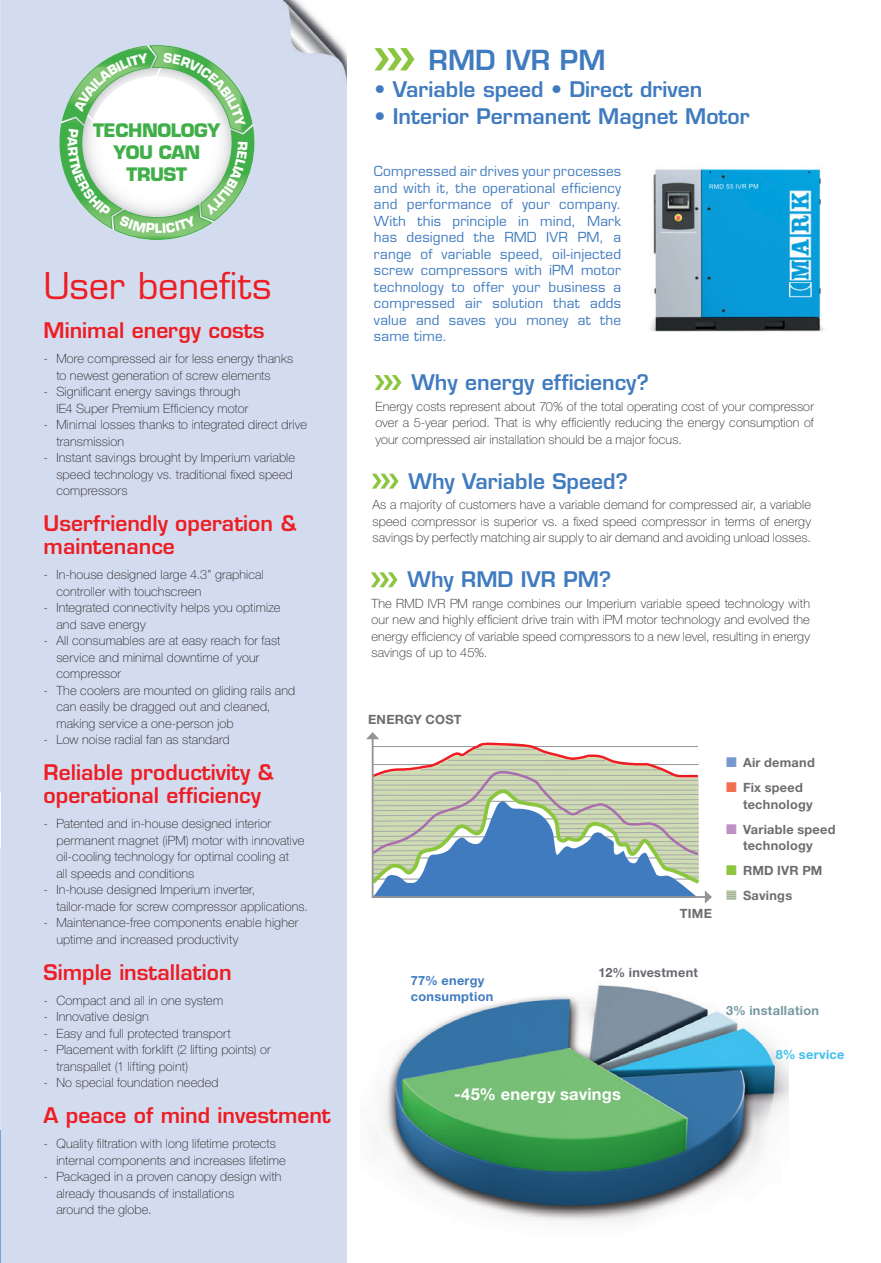
<style>
.page{position:relative;width:881px;height:1263px;background:#fff}
.page>*{position:absolute;margin:0;border:0;box-sizing:border-box;transform-origin:0 0}
.t1{font:36px "Eurostile LT Std";color:#ee1d23}
.t2{font:600 27px "Eurostile LT Std";color:#407bbf}
.t3{font:600 21px/23.1px "Eurostile LT Std";color:#ee1d23}
.t4{font:600 21px "Eurostile LT Std";color:#407bbf}
.t5{font:700 18.15px/21.8px "Eurostile Std";letter-spacing:-.025em;color:#40ae49;text-align:center}
.t6{font:700 16.5px "Helvetica Neue LT Std";letter-spacing:.01em;color:#fff}
.t7{font:13.5px/16.5px "Eurostile LT Std";letter-spacing:.01em;color:#407bbf;text-align:justify}
.t8{font:100 12.75px/16.5px "Helvetica Neue LT Std";letter-spacing:.01em;color:#231f20}
.t9{font:700 12.75px/16.5px "Helvetica Neue LT Std";letter-spacing:.02em;color:#6c6d70}
.t10{font:700 12.75px/16.5px "Helvetica Neue LT Std";letter-spacing:.02em;color:#407bbf}
.t11{font:700 12.75px "Helvetica Neue LT Std";letter-spacing:.02em;color:#7798a1}
.t12{font:700 12.75px "Helvetica Neue LT Std";letter-spacing:.02em;color:#676a72}
.t13{font:700 12.75px "Helvetica Neue LT Std";letter-spacing:.02em;color:#3ebfed}
.s1{font-family:"Arial";font-weight:400;font-size:21px;color:#7899cf}
.s2{font-family:"Arial";font-weight:400;font-size:21px;color:#f36f51}
.s3{font-family:"Arial";font-weight:400;font-size:21px;color:#be93c3}
.s4{font-family:"Arial";font-weight:400;font-size:21px;color:#8bc63e}
.s5{font-family:"Arial";font-weight:400;font-size:21px;color:#bdd4a1}
</style>
<div class="page">
<div style="left:0;top:0;width:346px;height:1263px;background:#d3dcef"></div>
<svg style="left:0;top:1130px;width:1px;height:133px"></svg>
<img style="left:0;top:792px;width:1px;height:56px">
<img style="left:283px;top:0;width:64px;height:86px">
<img style="left:650px;top:169px;width:175px;height:163px">
<img style="left:380px;top:985px;width:408px;height:238px">
<svg style="left:374px;top:48px;width:40px;height:22px"></svg>
<svg style="left:375px;top:375px;width:26px;height:15px"></svg>
<svg style="left:372px;top:474px;width:26px;height:15px"></svg>
<svg style="left:371px;top:572px;width:26px;height:15px"></svg>
<svg style="left:366px;top:732px;width:345px;height:172px"></svg>
<svg style="left:726px;top:892px;width:9px;height:7px"></svg>
<svg style="left:59px;top:45px;width:195px;height:195px"></svg>
<h3 class="t5" style="left:93px;top:119px;width:129px">TECHNOLOGY<br>YOU CAN<br>TRUST</h3>
<h1 class="t1" style="left:44px;top:264px;width:229px">User benefits</h1>
<h3 class="t3" style="left:44px;top:319px;width:222px">Minimal energy costs</h3>
<p class="t8" style="left:56px;top:351px;width:238px;text-indent:-13px">- More compressed air for less energy thanks to newest generation of screw elements</p>
<p class="t8" style="left:56px;top:384px;width:193px;text-indent:-13px">- Significant energy savings through<br>IE4 Super Premium Efficiency motor</p>
<p class="t8" style="left:56px;top:417px;width:252px;text-indent:-13px">- Minimal losses thanks to integrated direct drive transmission</p>
<p class="t8" style="left:56px;top:450px;width:240px;text-indent:-13px">- Instant savings brought by Imperium variable speed technology vs. traditional fixed speed compressors</p>
<h3 class="t3" style="left:44px;top:512px;width:254px">Userfriendly operation &amp; maintenance</h3>
<p class="t8" style="left:56px;top:567px;width:209px;text-indent:-13px">- In-house designed large 4.3” graphical controller with touchscreen</p>
<p class="t8" style="left:56px;top:600px;width:225px;text-indent:-13px">- Integrated connectivity helps you optimize and save energy</p>
<p class="t8" style="left:56px;top:633px;width:225px;text-indent:-13px">- All consumables are at easy reach for fast service and minimal downtime of your compressor</p>
<p class="t8" style="left:56px;top:682px;width:240px;text-indent:-13px">- The coolers are mounted on gliding rails and can easily be dragged out and cleaned, making service a one-person job</p>
<p class="t8" style="left:44px;top:732px;width:188px">- Low noise radial fan as standard</p>
<h3 class="t3" style="left:44px;top:761px;width:232px">Reliable productivity &amp; operational efficiency</h3>
<p class="t8" style="left:56px;top:815px;width:249px;text-indent:-13px">- Patented and in-house designed interior permanent magnet (iPM) motor with innovative oil-cooling technology for optimal cooling at<br>all speeds and conditions</p>
<p class="t8" style="left:56px;top:881px;width:253px;text-indent:-13px">- In-house designed Imperium inverter, tailor-made for screw compressor applications.</p>
<p class="t8" style="left:56px;top:914px;width:243px;text-indent:-13px">- Maintenance-free components enable higher uptime and increased productivity</p>
<h3 class="t3" style="left:44px;top:960px;width:189px">Simple installation</h3>
<p class="t8" style="left:44px;top:992px;width:181px">- Compact and all in one system</p>
<p class="t8" style="left:44px;top:1008px;width:107px">- Innovative design</p>
<p class="t8" style="left:44px;top:1025px;width:189px">- Easy and full protected transport</p>
<p class="t8" style="left:56px;top:1041px;width:216px;text-indent:-13px">- Placement with forklift (2 lifting points) or transpallet (1 lifting point)</p>
<p class="t8" style="left:44px;top:1074px;width:176px">- No special foundation needed</p>
<h3 class="t3" style="left:44px;top:1104px;width:289px">A peace of mind investment</h3>
<p class="t8" style="left:56px;top:1135px;width:231px;text-indent:-13px">- Quality filtration with long lifetime protects internal components and increases lifetime</p>
<p class="t8" style="left:56px;top:1168px;width:226px;text-indent:-13px">- Packaged in a proven canopy design with already thousands of installations<br>around the globe.</p>
<h2 class="t2" style="left:428px;top:44px;width:178px">RMD IVR PM</h2>
<h3 class="t4" style="left:374px;top:77px;width:329px">• Variable speed • Direct driven</h3>
<h3 class="t4" style="left:374px;top:104px;width:376px">• Interior Permanent Magnet Motor</h3>
<p class="t7" style="left:374px;top:163px;width:248px">Compressed air drives your processes and with it, the operational efficiency and performance of your company.<br>With this principle in mind, Mark has designed the RMD IVR PM, a range of variable speed, oil-injected screw compressors with iPM motor technology to offer your business a compressed air solution that adds value and saves you money at the same time.</p>
<h3 class="t4" style="left:411px;top:369px;width:239px">Why energy efficiency?</h3>
<p class="t8" style="left:375px;top:398px;width:440px;text-align:justify">Energy costs represent about 70% of the total operating cost of your compressor over a 5-year period. That is why efficiently reducing the energy consumption of your compressed air installation should be a major focus.</p>
<h3 class="t4" style="left:408px;top:468px;width:221px">Why Variable Speed?</h3>
<p class="t8" style="left:372px;top:496px;width:440px;text-align:justify">As a majority of customers have a variable demand for compressed air, a variable speed compressor is superior vs. a fixed speed compressor in terms of energy savings by perfectly matching air supply to air demand and avoiding unload losses.</p>
<h3 class="t4" style="left:407px;top:566px;width:205px">Why RMD IVR PM?</h3>
<p class="t8" style="left:371px;top:595px;width:440px;text-align:justify">The RMD IVR PM range combines our Imperium variable speed technology with our new and highly efficient drive train with iPM motor technology and evolved the energy efficiency of variable speed compressors to a new level, resulting in energy savings of up to 45%.</p>
<p class="t9" style="left:368px;top:710px;width:95px">ENERGY COST</p>
<p class="t9" style="left:679px;top:905px;width:33px">TIME</p>
<p class="t9" style="left:724px;top:754px;width:91px"><span class="s1">■</span> Air demand</p>
<p class="t9" style="left:742px;top:779px;width:71px;text-indent:-18px"><span class="s2">■</span> Fix speed technology</p>
<p class="t9" style="left:724px;top:821px;width:112px;text-align:center"><span class="s3">■</span> Variable speed technology</p>
<p class="t9" style="left:724px;top:862px;width:99px"><span class="s4">■</span> RMD IVR PM</p>
<p class="t9" style="left:724px;top:887px;width:69px"><span class="s5">■</span> Savings</p>
<p class="t10" style="left:411px;top:972px;width:84px">77% energy consumption</p>
<p class="t12" style="left:598px;top:964px;width:101px">12% investment</p>
<p class="t6" style="left:454px;top:1084px;width:168px">-45% energy savings</p>
<p class="t11" style="left:725px;top:1003px;width:94px">3% installation</p>
<p class="t13" style="left:775px;top:1047px;width:70px">8% service</p>
</div>
